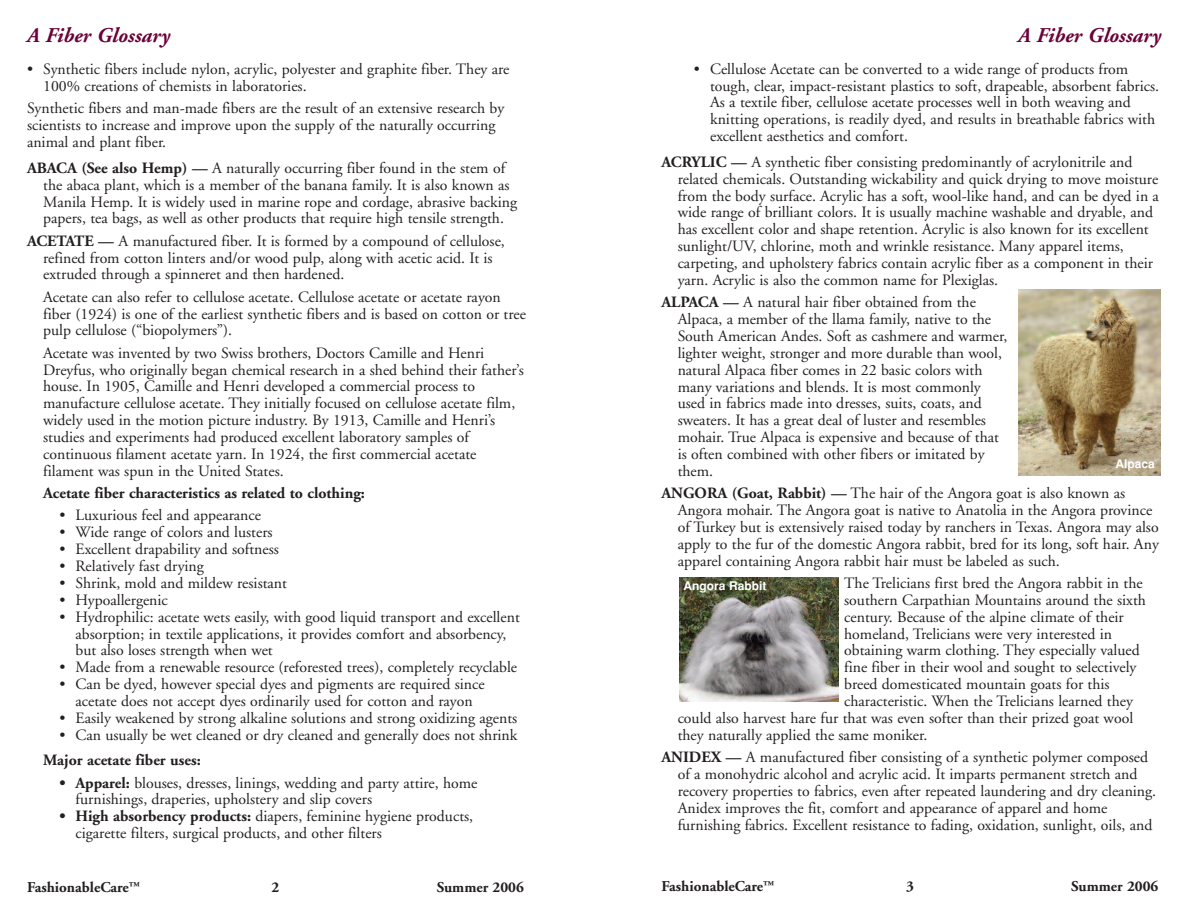
<style>
.page{position:relative;width:1188px;height:918px;background:#fff}
.page>*{position:absolute;margin:0;border:0;box-sizing:border-box;transform-origin:0 0}
.t1{font:italic 700 21px "Adobe Garamond";color:#6a0039}
.t2{font:15.75px/17px "Adobe Garamond";color:#231f20}
.t3{font:700 15.75px "Adobe Garamond";color:#231f20}
.t4{font:700 15px "Adobe Garamond";color:#231f20}
.t5{font:700 12px "Helvetica";color:#fff}
.s1{font-weight:700}
</style>
<div class="page">
<img style="left:1018px;top:289px;width:142px;height:187px">
<img style="left:679px;top:577px;width:159px;height:125px">
<h1 class="t1" style="left:27px;top:27px;width:144px">A Fiber Glossary</h1>
<p class="t2" style="left:43px;top:62px;width:468px;text-indent:-16px">• Synthetic fibers include nylon, acrylic, polyester and graphite fiber. They are<br>100% creations of chemists in laboratories.</p>
<p class="t2" style="left:27px;top:101px;width:479px">Synthetic fibers and man-made fibers are the result of an extensive research by scientists to increase and improve upon the supply of the naturally occurring animal and plant fiber.</p>
<p class="t2" style="left:43px;top:161px;width:475px;text-indent:-16px"><span class="s1">ABACA (See also Hemp) —</span> A naturally occurring fiber found in the stem of the abaca plant, which is a member of the banana family. It is also known as Manila Hemp. It is widely used in marine rope and cordage, abrasive backing papers, tea bags, as well as other products that require high tensile strength.</p>
<p class="t2" style="left:43px;top:234px;width:463px;text-indent:-16px"><span class="s1">ACETATE —</span> A manufactured fiber. It is formed by a compound of cellulose, refined from cotton linters and/or wood pulp, along with acetic acid. It is extruded through a spinneret and then hardened.</p>
<p class="t2" style="left:43px;top:290px;width:484px">Acetate can also refer to cellulose acetate. Cellulose acetate or acetate rayon fiber (1924) is one of the earliest synthetic fibers and is based on cotton or tree pulp cellulose (“biopolymers”).</p>
<p class="t2" style="left:43px;top:346px;width:482px">Acetate was invented by two Swiss brothers, Doctors Camille and Henri Dreyfus, who originally began chemical research in a shed behind their father’s house. In 1905, Camille and Henri developed a commercial process to manufacture cellulose acetate. They initially focused on cellulose acetate film, widely used in the motion picture industry. By 1913, Camille and Henri’s studies and experiments had produced excellent laboratory samples of continuous filament acetate yarn. In 1924, the first commercial acetate filament was spun in the United States.</p>
<p class="t3" style="left:43px;top:487px;width:323px">Acetate fiber characteristics as related to clothing:</p>
<p class="t2" style="left:59px;top:508px;width:203px">• Luxurious feel and appearance</p>
<p class="t2" style="left:59px;top:525px;width:215px">• Wide range of colors and lusters</p>
<p class="t2" style="left:59px;top:542px;width:221px">• Excellent drapability and softness</p>
<p class="t2" style="left:59px;top:559px;width:146px">• Relatively fast drying</p>
<p class="t2" style="left:59px;top:576px;width:229px">• Shrink, mold and mildew resistant</p>
<p class="t2" style="left:59px;top:593px;width:110px">• Hypoallergenic</p>
<p class="t2" style="left:76px;top:610px;width:446px;text-indent:-16px">• Hydrophilic: acetate wets easily, with good liquid transport and excellent absorption; in textile applications, it provides comfort and absorbency, but also loses strength when wet</p>
<p class="t2" style="left:59px;top:660px;width:459px">• Made from a renewable resource (reforested trees), completely recyclable</p>
<p class="t2" style="left:59px;top:677px;width:427px;text-align:center">• Can be dyed, however special dyes and pigments are required since acetate does not accept dyes ordinarily used for cotton and rayon</p>
<p class="t2" style="left:59px;top:711px;width:459px">• Easily weakened by strong alkaline solutions and strong oxidizing agents</p>
<p class="t2" style="left:59px;top:728px;width:460px">• Can usually be wet cleaned or dry cleaned and generally does not shrink</p>
<p class="t3" style="left:43px;top:754px;width:159px">Major acetate fiber uses:</p>
<p class="t2" style="left:76px;top:776px;width:403px;text-indent:-16px"><span class="s1">• Apparel:</span> blouses, dresses, linings, wedding and party attire, home furnishings, draperies, upholstery and slip covers</p>
<p class="t2" style="left:76px;top:809px;width:399px;text-indent:-16px"><span class="s1">• High absorbency products:</span> diapers, feminine hygiene products, cigarette filters, surgical products, and other filters</p>
<p class="t4" style="left:27px;top:881px;width:114px">FashionableCare<sup>™</sup></p>
<p class="t4" style="left:272px;top:881px;width:9px">2</p>
<p class="t4" style="left:437px;top:881px;width:88px">Summer 2006</p>
<h1 class="t1" style="left:1018px;top:27px;width:144px">A Fiber Glossary</h1>
<p class="t2" style="left:710px;top:62px;width:451px;text-indent:-16px">• Cellulose Acetate can be converted to a wide range of products from tough, clear, impact-resistant plastics to soft, drapeable, absorbent fabrics.<br>As a textile fiber, cellulose acetate processes well in both weaving and knitting operations, is readily dyed, and results in breathable fabrics with excellent aesthetics and comfort.</p>
<p class="t2" style="left:678px;top:155px;width:483px;text-indent:-16px"><span class="s1">ACRYLIC —</span> A synthetic fiber consisting predominantly of acrylonitrile and related chemicals. Outstanding wickability and quick drying to move moisture from the body surface. Acrylic has a soft, wool-like hand, and can be dyed in a wide range of brilliant colors. It is usually machine washable and dryable, and has excellent color and shape retention. Acrylic is also known for its excellent sunlight/UV, chlorine, moth and wrinkle resistance. Many apparel items, carpeting, and upholstery fabrics contain acrylic fiber as a component in their yarn. Acrylic is also the common name for Plexiglas.</p>
<p class="t2" style="left:678px;top:295px;width:331px;text-indent:-16px"><span class="s1">ALPACA —</span> A natural hair fiber obtained from the Alpaca, a member of the llama family, native to the South American Andes. Soft as cashmere and warmer, lighter weight, stronger and more durable than wool, natural Alpaca fiber comes in 22 basic colors with many variations and blends. It is most commonly used in fabrics made into dresses, suits, coats, and sweaters. It has a great deal of luster and resembles mohair. True Alpaca is expensive and because of that is often combined with other fibers or imitated by them.</p>
<p class="t2" style="left:678px;top:486px;width:483px;text-indent:-16px"><span class="s1">ANGORA (Goat, Rabbit) —</span> The hair of the Angora goat is also known as Angora mohair. The Angora goat is native to Anatolia in the Angora province of Turkey but is extensively raised today by ranchers in Texas. Angora may also apply to the fur of the domestic Angora rabbit, bred for its long, soft hair. Any apparel containing Angora rabbit hair must be labeled as such.</p>
<p class="t2" style="left:844px;top:576px;width:300px">The Trelicians first bred the Angora rabbit in the</p>
<p class="t2" style="left:844px;top:593px;width:303px">southern Carpathian Mountains around the sixth</p>
<p class="t2" style="left:844px;top:610px;width:281px">century. Because of the alpine climate of their</p>
<p class="t2" style="left:844px;top:626px;width:269px">homeland, Trelicians were very interested in</p>
<p class="t2" style="left:844px;top:643px;width:297px">obtaining warm clothing. They especially valued</p>
<p class="t2" style="left:844px;top:660px;width:294px">fine fiber in their wool and sought to selectively</p>
<p class="t2" style="left:844px;top:677px;width:267px">breed domesticated mountain goats for this</p>
<p class="t2" style="left:844px;top:694px;width:290px">characteristic. When the Trelicians learned they</p>
<p class="t2" style="left:678px;top:711px;width:457px">could also harvest hare fur that was even softer than their prized goat wool</p>
<p class="t2" style="left:678px;top:728px;width:251px">they naturally applied the same moniker.</p>
<p class="t2" style="left:678px;top:750px;width:480px;text-indent:-16px"><span class="s1">ANIDEX —</span> A manufactured fiber consisting of a synthetic polymer composed of a monohydric alcohol and acrylic acid. It imparts permanent stretch and recovery properties to fabrics, even after repeated laundering and dry cleaning.<br>Anidex improves the fit, comfort and appearance of apparel and home furnishing fabrics. Excellent resistance to fading, oxidation, sunlight, oils, and</p>
<p class="t5" style="left:1115px;top:457px;width:41px">Alpaca</p>
<p class="t5" style="left:683px;top:579px;width:84px">Angora Rabbit</p>
<p class="t4" style="left:662px;top:880px;width:114px">FashionableCare<sup>™</sup></p>
<p class="t4" style="left:906px;top:880px;width:9px">3</p>
<p class="t4" style="left:1071px;top:880px;width:88px">Summer 2006</p>
</div>
